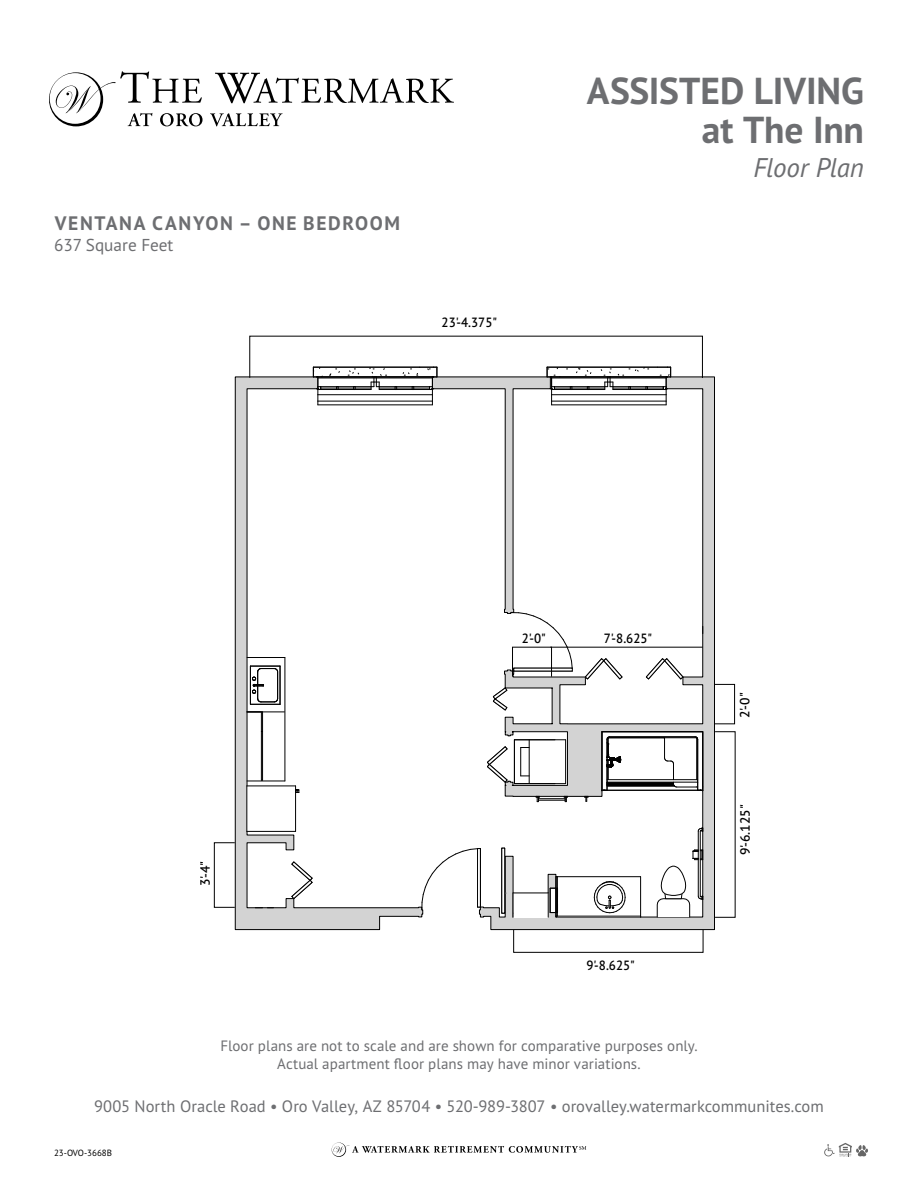
<style>
.page{position:relative;width:918px;height:1188px;background:#fff}
.page>*{position:absolute;margin:0;border:0;box-sizing:border-box;transform-origin:0 0}
.t1{font:700 37.5px/38.7px "PT Sans Pro";color:#6d6e71;text-align:right}
.t2{font:italic 27px "PT Sans Pro";letter-spacing:-.01em;color:#6d6e71}
.t3{font:700 19.5px "PT Sans Pro";letter-spacing:.085em;color:#6d6e71}
.t4{font:17.25px "PT Sans Pro";color:#6d6e71}
.t5{font:16.5px "PT Sans Pro";color:#6d6e71}
.t6{font:15px/18px "PT Sans Pro";letter-spacing:.005em;color:#6d6e71;text-align:center}
.t7{font:600 13.5px "PT Sans Pro";color:#010101;scale:.95 1}
.t8{font:600 13.5px "PT Sans Pro";color:#010101}
.t9{font:13.5px "Myriad Pro";color:#000}
.t10{font:9px "PT Sans Pro";color:#000}
</style>
<div class="page">
<svg style="left:215px;top:73px;width:239px;height:30px"></svg>
<svg style="left:49px;top:71px;width:154px;height:55px"></svg>
<svg style="left:210px;top:113px;width:73px;height:13px"></svg>
<svg style="left:824px;top:1143px;width:44px;height:14px"></svg>
<svg style="left:332px;top:1143px;width:254px;height:14px"></svg>
<svg style="left:479px;top:377px;width:236px;height:553px"></svg>
<svg style="left:235px;top:377px;width:188px;height:553px"></svg>
<div style="left:514px;top:740px;width:52px;height:44px;background:#fff"></div>
<svg style="left:657px;top:866px;width:33px;height:51px"></svg>
<div style="left:556px;top:877px;width:85px;height:40px;background:#fff"></div>
<div style="left:513px;top:893px;width:35px;height:24px;background:#fff"></div>
<svg style="left:403px;top:368px;width:16px;height:8px"></svg>
<svg style="left:348px;top:369px;width:11px;height:7px"></svg>
<svg style="left:329px;top:369px;width:11px;height:7px"></svg>
<svg style="left:422px;top:848px;width:59px;height:62px"></svg>
<hr style="left:379px;top:388px;width:51px;height:1px;background:#010101">
<hr style="left:321px;top:388px;width:50px;height:1px;background:#010101">
<hr style="left:318px;top:405px;width:114px;height:1px;background:#010101">
<hr style="left:318px;top:378px;width:114px;height:1px;background:#010101">
<hr style="left:318px;top:394px;width:114px;height:1px;background:#010101">
<hr style="left:318px;top:401px;width:114px;height:1px;background:#010101">
<hr style="left:379px;top:389px;width:51px;height:1px;background:#010101">
<hr style="left:379px;top:386px;width:51px;height:1px;background:#010101">
<svg style="left:369px;top:368px;width:28px;height:22px"></svg>
<hr style="left:321px;top:386px;width:50px;height:1px;background:#010101">
<hr style="left:321px;top:389px;width:50px;height:1px;background:#010101">
<hr style="left:313px;top:367px;width:121px;height:1px;background:#010101">
<svg style="left:313px;top:367px;width:10px;height:38px"></svg>
<svg style="left:520px;top:747px;width:9px;height:30px"></svg>
<hr style="left:529px;top:740px;width:1px;height:44px;background:#010101">
<hr style="left:514px;top:740px;width:52px;height:1px;background:#010101">
<hr style="left:514px;top:783px;width:52px;height:1px;background:#010101">
<hr style="left:514px;top:740px;width:1px;height:44px;background:#010101">
<hr style="left:565px;top:740px;width:1px;height:44px;background:#010101">
<hr style="left:513px;top:893px;width:35px;height:1px;background:#010101">
<svg style="left:513px;top:893px;width:1px;height:24px"></svg>
<hr style="left:698px;top:831px;width:1px;height:65px;background:#010101">
<hr style="left:700px;top:831px;width:1px;height:65px;background:#010101">
<svg style="left:698px;top:896px;width:5px;height:4px"></svg>
<svg style="left:698px;top:828px;width:5px;height:4px"></svg>
<div style="left:502px;top:848px;width:3px;height:65px;border:1px solid #010101"></div>
<svg style="left:487px;top:746px;width:20px;height:37px"></svg>
<hr style="left:640px;top:877px;width:1px;height:40px;background:#010101">
<hr style="left:556px;top:876px;width:85px;height:1px;background:#010101">
<hr style="left:556px;top:916px;width:85px;height:1px;background:#010101">
<hr style="left:557px;top:877px;width:1px;height:39px;background:#010101">
<hr style="left:556px;top:877px;width:1px;height:39px;background:#010101">
<svg style="left:548px;top:888px;width:10px;height:29px"></svg>
<svg style="left:594px;top:881px;width:32px;height:32px"></svg>
<svg style="left:693px;top:850px;width:10px;height:10px"></svg>
<svg style="left:584px;top:796px;width:5px;height:6px"></svg>
<svg style="left:536px;top:796px;width:32px;height:6px"></svg>
<hr style="left:247px;top:831px;width:49px;height:1px;background:#010101">
<hr style="left:295px;top:786px;width:1px;height:45px;background:#010101">
<hr style="left:247px;top:786px;width:49px;height:1px;background:#010101">
<svg style="left:296px;top:790px;width:4px;height:3px"></svg>
<hr style="left:247px;top:781px;width:38px;height:1px;background:#010101">
<hr style="left:285px;top:658px;width:1px;height:123px;background:#010101">
<hr style="left:247px;top:657px;width:38px;height:1px;background:#010101">
<hr style="left:262px;top:731px;width:1px;height:49px;background:#010101">
<hr style="left:261px;top:731px;width:1px;height:49px;background:#010101">
<hr style="left:247px;top:712px;width:37px;height:1px;background:#010101">
<svg style="left:247px;top:712px;width:16px;height:20px"></svg>
<svg style="left:493px;top:688px;width:14px;height:22px"></svg>
<svg style="left:255px;top:907px;width:19px;height:1px"></svg>
<svg style="left:292px;top:862px;width:20px;height:37px"></svg>
<svg style="left:427px;top:367px;width:256px;height:312px"></svg>
<hr style="left:602px;top:731px;width:101px;height:1px;background:#010101">
<hr style="left:608px;top:738px;width:88px;height:1px;background:#010101">
<hr style="left:607px;top:782px;width:91px;height:1px;background:#010101">
<hr style="left:607px;top:779px;width:91px;height:1px;background:#010101">
<hr style="left:607px;top:783px;width:67px;height:1px;background:#010101">
<hr style="left:607px;top:784px;width:67px;height:1px;background:#010101">
<hr style="left:604px;top:790px;width:97px;height:1px;background:#010101">
<hr style="left:602px;top:732px;width:1px;height:59px;background:#010101">
<hr style="left:607px;top:739px;width:1px;height:51px;background:#010101">
<svg style="left:607px;top:732px;width:14px;height:50px"></svg>
<hr style="left:609px;top:737px;width:86px;height:1px;background:#010101">
<svg style="left:664px;top:732px;width:40px;height:59px"></svg>
<hr style="left:697px;top:739px;width:1px;height:51px;background:#010101">
<hr style="left:607px;top:786px;width:67px;height:1px;background:#010101">
<hr style="left:250px;top:666px;width:1px;height:38px;background:#010101">
<hr style="left:250px;top:704px;width:30px;height:1px;background:#010101">
<hr style="left:280px;top:666px;width:1px;height:38px;background:#010101">
<hr style="left:250px;top:666px;width:30px;height:1px;background:#010101">
<svg style="left:252px;top:668px;width:26px;height:35px"></svg>
<div style="left:250px;top:336px;width:453px;height:42px;border:1px solid #010101"></div>
<div style="left:512px;top:647px;width:40px;height:30px;border:1px solid #010101"></div>
<hr style="left:550px;top:647px;width:153px;height:1px;background:#010101">
<div style="left:714px;top:684px;width:21px;height:40px;border:1px solid #010101"></div>
<div style="left:214px;top:843px;width:21px;height:64px;border:1px solid #010101"></div>
<h3 class="t3" style="left:55px;top:210px;width:347px">VENTANA CANYON – ONE BEDROOM</h3>
<p class="t4" style="left:54px;top:233px;width:121px">637 Square Feet</p>
<p class="t7" style="left:442px;top:313px;width:60px">23'-4.375"</p>
<h1 class="t1" style="left:587px;top:71px;width:279px">ASSISTED LIVING at The Inn</h1>
<h2 class="t2" style="left:754px;top:150px;width:112px">Floor Plan</h2>
<p class="t8" style="left:196px;top:886px;width:27px;rotate:-90deg">3'-4"</p>
<p class="t7" style="left:522px;top:629px;width:27px">2'-0"</p>
<p class="t7" style="left:604px;top:629px;width:53px">7'-8.625"</p>
<p class="t7" style="left:586px;top:956px;width:53px">9'-8.625"</p>
<p class="t8" style="left:736px;top:718px;width:27px;rotate:-90deg">2'-0"</p>
<p class="t8" style="left:736px;top:855px;width:52px;rotate:-90deg">9'-6.125"</p>
<p class="t9" style="left:634px;top:1035px;width:93px">Ventana Canyon</p>
<p class="t6" style="left:220px;top:1037px;width:479px">Floor plans are not to scale and are shown for comparative purposes only.<br>Actual apartment floor plans may have minor variations.</p>
<p class="t5" style="left:94px;top:1096px;width:731px">9005 North Oracle Road • Oro Valley, AZ 85704 • 520-989-3807 • orovalley.watermarkcommunites.com</p>
<p class="t10" style="left:54px;top:1147px;width:60px">23-OVO-3668B</p>
</div>
